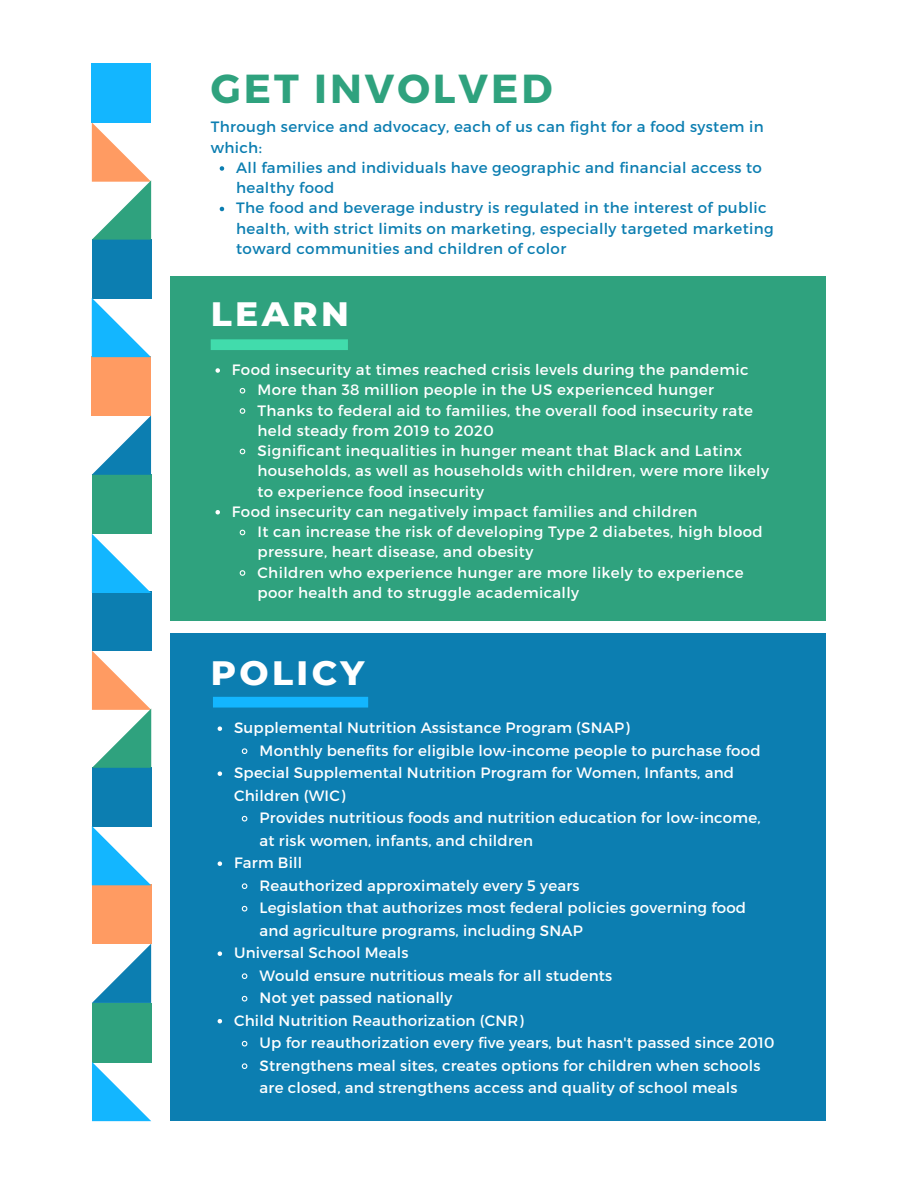
<style>
.page{position:relative;width:918px;height:1188px;background:#fff}
.page>*{position:absolute;margin:0;border:0;box-sizing:border-box;transform-origin:0 0}
.t1{font:700 40.5px "Montserrat";letter-spacing:.075em;color:#2fa27e}
.t2{font:800 34.5px "Montserrat";letter-spacing:.1em;color:#fff}
.t3{font:15px/20.2px "Montserrat";letter-spacing:.015em;color:#fff}
.t4{font:15px/20.2px "Montserrat";letter-spacing:.025em;color:#0c7eb1}
</style>
<div class="page">
<div style="left:92px;top:63px;width:59px;height:60px;background:#13b6ff"></div>
<div style="left:92px;top:592px;width:59px;height:59px;background:#0c7eb1"></div>
<div style="left:92px;top:239px;width:59px;height:59px;background:#0c7eb1"></div>
<div style="left:92px;top:767px;width:59px;height:59px;background:#0c7eb1"></div>
<div style="left:92px;top:475px;width:59px;height:59px;background:#2fa27e"></div>
<div style="left:92px;top:1003px;width:59px;height:59px;background:#2fa27e"></div>
<div style="left:92px;top:356px;width:59px;height:60px;background:#ff9b62"></div>
<div style="left:92px;top:884px;width:59px;height:60px;background:#ff9b62"></div>
<svg style="left:92px;top:122px;width:59px;height:118px"></svg>
<svg style="left:92px;top:651px;width:59px;height:117px"></svg>
<svg style="left:92px;top:416px;width:59px;height:59px"></svg>
<svg style="left:92px;top:944px;width:59px;height:59px"></svg>
<svg style="left:92px;top:298px;width:59px;height:59px"></svg>
<svg style="left:92px;top:826px;width:59px;height:59px"></svg>
<svg style="left:92px;top:534px;width:59px;height:59px"></svg>
<svg style="left:92px;top:1062px;width:59px;height:59px"></svg>
<div style="left:170px;top:634px;width:656px;height:487px;background:#0c7eb1"></div>
<div style="left:170px;top:277px;width:656px;height:344px;background:#2fa27e"></div>
<svg style="left:211px;top:339px;width:137px;height:11px;background:#40daaa"></svg>
<svg style="left:215px;top:368px;width:5px;height:5px"></svg>
<svg style="left:239px;top:388px;width:7px;height:6px"></svg>
<svg style="left:239px;top:408px;width:7px;height:6px"></svg>
<svg style="left:239px;top:448px;width:7px;height:7px"></svg>
<svg style="left:215px;top:510px;width:5px;height:4px"></svg>
<svg style="left:239px;top:529px;width:7px;height:7px"></svg>
<svg style="left:239px;top:570px;width:7px;height:6px"></svg>
<svg style="left:220px;top:166px;width:4px;height:5px"></svg>
<svg style="left:220px;top:207px;width:4px;height:4px"></svg>
<svg style="left:213px;top:697px;width:155px;height:11px;background:#12b3fb"></svg>
<svg style="left:218px;top:726px;width:4px;height:5px"></svg>
<svg style="left:241px;top:748px;width:7px;height:6px"></svg>
<svg style="left:218px;top:771px;width:4px;height:5px"></svg>
<svg style="left:241px;top:815px;width:7px;height:7px"></svg>
<svg style="left:218px;top:861px;width:4px;height:5px"></svg>
<svg style="left:241px;top:883px;width:7px;height:6px"></svg>
<svg style="left:241px;top:905px;width:7px;height:7px"></svg>
<svg style="left:218px;top:951px;width:4px;height:5px"></svg>
<svg style="left:241px;top:973px;width:7px;height:6px"></svg>
<svg style="left:241px;top:995px;width:7px;height:7px"></svg>
<svg style="left:218px;top:1019px;width:4px;height:4px"></svg>
<svg style="left:241px;top:1040px;width:7px;height:7px"></svg>
<svg style="left:241px;top:1063px;width:7px;height:6px"></svg>
<p class="t1" style="left:211px;top:62px;width:343px">GET INVOLVED</p>
<p class="t4" style="left:211px;top:116px;width:555px">Through service and advocacy, each of us can fight for a food system in which:</p>
<p class="t4" style="left:236px;top:157px;width:527px">All families and individuals have geographic and financial access to healthy food</p>
<p class="t4" style="left:236px;top:197px;width:539px">The food and beverage industry is regulated in the interest of public health, with strict limits on marketing, especially targeted marketing toward communities and children of color</p>
<p class="t2" style="left:211px;top:293px;width:140px">LEARN</p>
<p class="t3" style="left:232px;top:359px;width:518px">Food insecurity at times reached crisis levels during the pandemic</p>
<p class="t3" style="left:257px;top:379px;width:458px">More than 38 million people in the US experienced hunger</p>
<p class="t3" style="left:257px;top:399px;width:497px">Thanks to federal aid to families, the overall food insecurity rate held steady from 2019 to 2020</p>
<p class="t3" style="left:257px;top:440px;width:513px">Significant inequalities in hunger meant that Black and Latinx households, as well as households with children, were more likely to experience food insecurity</p>
<p class="t3" style="left:232px;top:501px;width:467px">Food insecurity can negatively impact families and children</p>
<p class="t3" style="left:257px;top:521px;width:507px">It can increase the risk of developing Type 2 diabetes, high blood pressure, heart disease, and obesity</p>
<p class="t3" style="left:257px;top:561px;width:488px">Children who experience hunger are more likely to experience poor health and to struggle academically</p>
<p class="t2" style="left:211px;top:651px;width:155px">POLICY</p>
<p class="t3" style="left:234px;top:717px;width:397px">Supplemental Nutrition Assistance Program (SNAP)</p>
<p class="t3" style="left:260px;top:739px;width:503px">Monthly benefits for eligible low-income people to purchase food</p>
<p class="t3" style="left:234px;top:761px;width:502px;line-height:22.5px">Special Supplemental Nutrition Program for Women, Infants, and<br>Children (WIC)</p>
<p class="t3" style="left:260px;top:806px;width:503px;line-height:22.5px">Provides nutritious foods and nutrition education for low-income, at risk women, infants, and children</p>
<p class="t3" style="left:234px;top:852px;width:70px">Farm Bill</p>
<p class="t3" style="left:260px;top:874px;width:321px">Reauthorized approximately every 5 years</p>
<p class="t3" style="left:260px;top:896px;width:488px;line-height:22.5px">Legislation that authorizes most federal policies governing food and agriculture programs, including SNAP</p>
<p class="t3" style="left:234px;top:942px;width:176px">Universal School Meals</p>
<p class="t3" style="left:260px;top:964px;width:354px">Would ensure nutritious meals for all students</p>
<p class="t3" style="left:260px;top:987px;width:194px">Not yet passed nationally</p>
<p class="t3" style="left:234px;top:1009px;width:291px">Child Nutrition Reauthorization (CNR)</p>
<p class="t3" style="left:260px;top:1032px;width:516px">Up for reauthorization every five years, but hasn't passed since 2010</p>
<p class="t3" style="left:260px;top:1053px;width:502px;line-height:22.5px">Strengthens meal sites, creates options for children when schools are closed, and strengthens access and quality of school meals</p>
</div>
